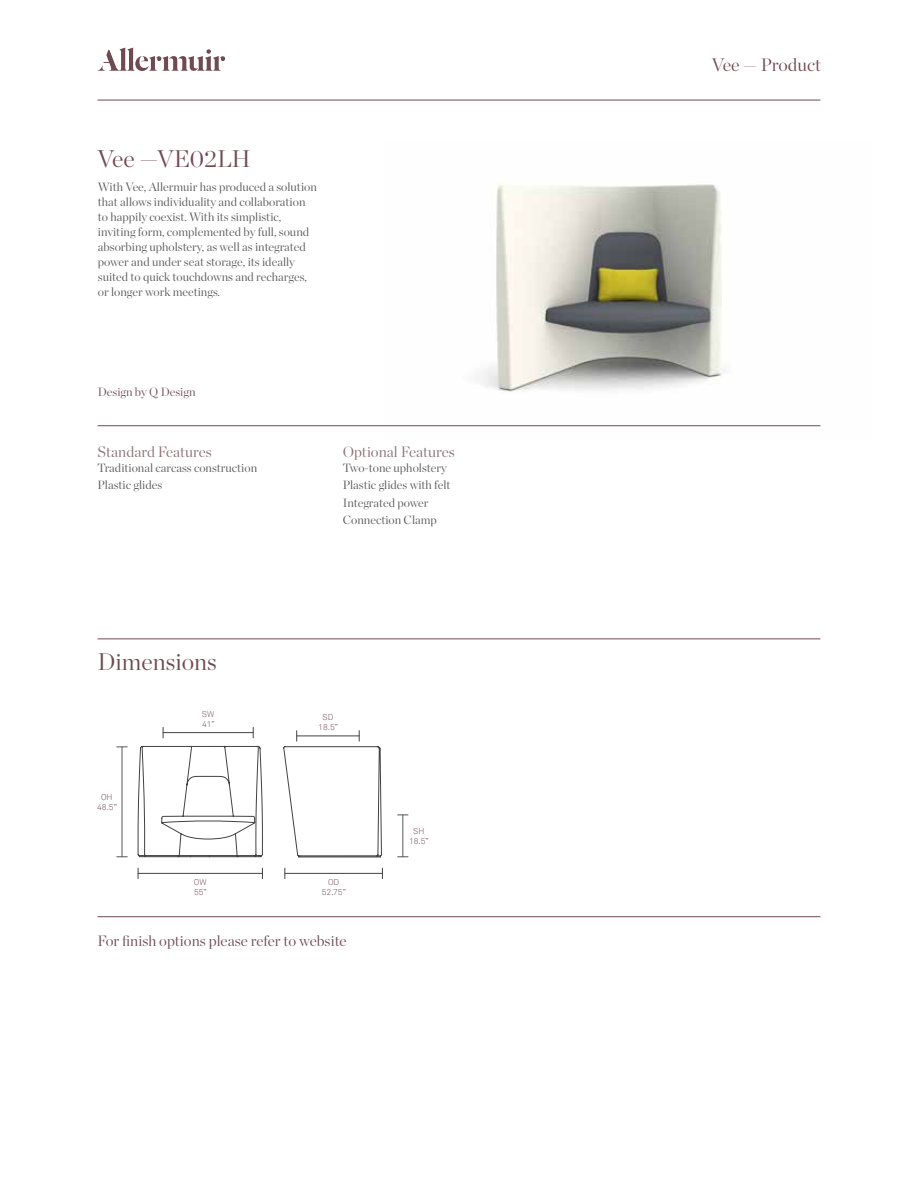
<style>
.page{position:relative;width:918px;height:1188px;background:#fff}
.page>*{position:absolute;margin:0;border:0;box-sizing:border-box;transform-origin:0 0}
.t1{font:300 24px "Chronicle Display";color:#6f4a52}
.t2{font:300 18px "Chronicle Display";color:#6f4a52}
.t3{font:300 15px "Chronicle Display";color:#6f4a52}
.t4{font:300 15px "Chronicle Display";color:#8b6f75}
.t5{font:300 12px/15px "Chronicle Display";color:#575756}
.t6{font:300 12px "Chronicle Display";color:#6f4a52}
.t7{font:300 10.5px "Chronicle Display";color:#704851}
.t8{font:300 8.4px/10.1px "Akkurat";color:#704851;text-align:center}
</style>
<div class="page">
<img style="left:385px;top:184px;width:436px;height:243px">
<svg style="left:98px;top:48px;width:127px;height:23px"></svg>
<hr style="left:98px;top:100px;width:722px;height:1px;background:#6f4a52">
<hr style="left:98px;top:425px;width:722px;height:1px;background:#6f4a52">
<hr style="left:98px;top:639px;width:722px;height:1px;background:#6f4a52">
<hr style="left:98px;top:916px;width:722px;height:1px;background:#6f4a52">
<hr style="left:138px;top:873px;width:124px;height:1px;background:#424242">
<hr style="left:163px;top:732px;width:90px;height:1px;background:#424242">
<hr style="left:285px;top:873px;width:97px;height:1px;background:#424242">
<hr style="left:122px;top:747px;width:1px;height:110px;background:#59595b">
<hr style="left:403px;top:815px;width:1px;height:42px;background:#59595b">
<svg style="left:138px;top:746px;width:125px;height:111px"></svg>
<svg style="left:283px;top:731px;width:99px;height:126px"></svg>
<h1 class="t1" style="left:98px;top:141px;width:155px">Vee —VE02LH</h1>
<p class="t5" style="left:98px;top:178px;width:221px">With Vee, Allermuir has produced a solution that allows individuality and collaboration to happily coexist. With its simplistic, inviting form, complemented by full, sound absorbing upholstery, as well as integrated power and under seat storage, its ideally suited to quick touchdowns and recharges, or longer work meetings.</p>
<p class="t6" style="left:98px;top:383px;width:99px">Design by Q Design</p>
<p class="t4" style="left:98px;top:441px;width:116px">Standard Features</p>
<p class="t5" style="left:98px;top:459px;width:161px;line-height:17.1px">Traditional carcass construction<br>Plastic glides</p>
<h1 class="t1" style="left:98px;top:643px;width:121px">Dimensions</h1>
<p class="t7" style="left:74px;top:661px;width:42px">VE02LH</p>
<p class="t4" style="left:343px;top:441px;width:114px">Optional Features</p>
<p class="t5" style="left:343px;top:459px;width:109px;line-height:17.1px">Two-tone upholstery<br>Plastic glides with felt<br>Integrated power<br>Connection Clamp</p>
<p class="t8" style="left:97px;top:792px;width:21px">OH<br>48.5”</p>
<p class="t8" style="left:202px;top:709px;width:14px;text-align:left">SW<br>41”</p>
<p class="t8" style="left:318px;top:713px;width:21px">SD<br>18.5”</p>
<p class="t8" style="left:194px;top:878px;width:14px;text-align:left">OW<br>55”</p>
<p class="t8" style="left:322px;top:878px;width:25px">OD<br>52.75”</p>
<p class="t3" style="left:97px;top:929px;width:251px">For finish options please refer to website</p>
<p class="t8" style="left:409px;top:826px;width:21px">SH<br>18.5”</p>
<h2 class="t2" style="left:712px;top:51px;width:111px">Vee — Product</h2>
</div>
